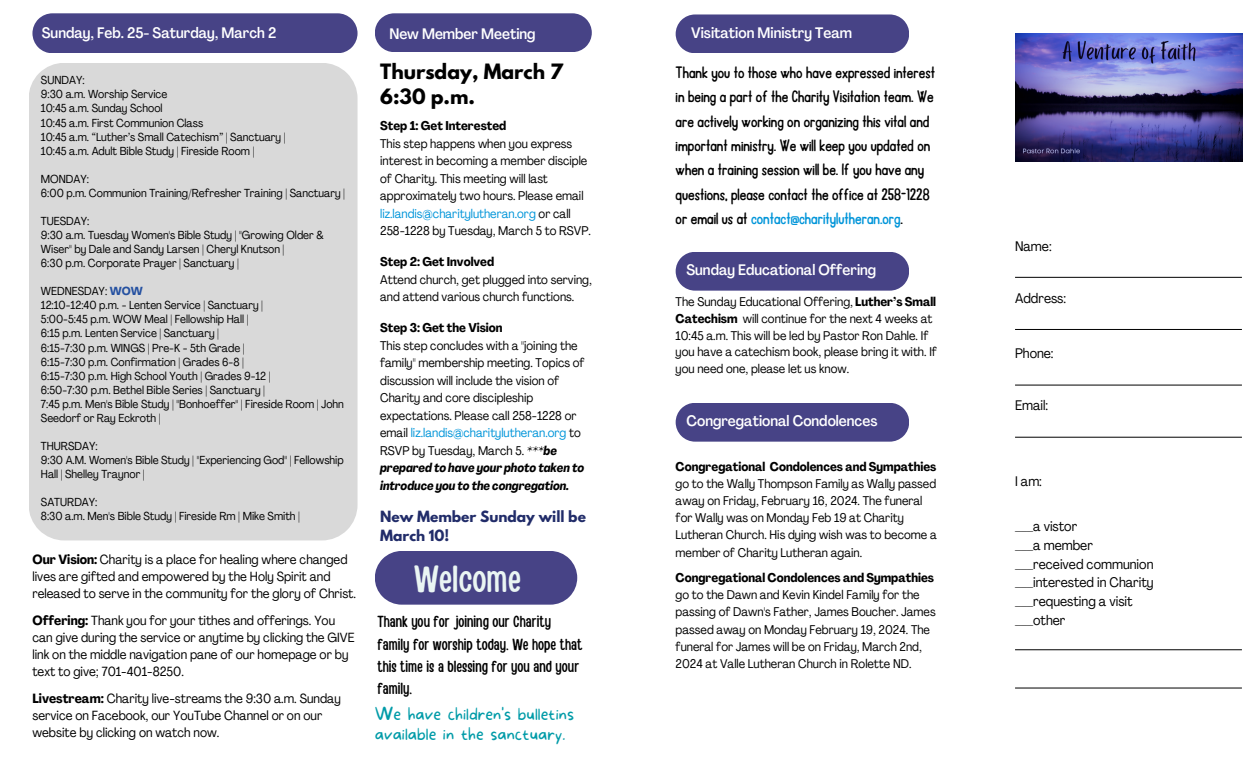
<style>
.page{position:relative;width:1260px;height:765px;background:#fff}
.page>*{position:absolute;margin:0;border:0;box-sizing:border-box;transform-origin:0 0}
.t1{font:37.5px "Handy Casual Condensed";color:#eaf5f3}
.t2{font:700 18.75px/25.2px "League Spartan";color:#000}
.t3{font:17.5px/24.4px "Ballpoint";color:#000}
.t4{font:100 16.88px/19.8px "More Sugar";color:#019ba8}
.t5{font:16px/22.4px "Handy Casual Condensed";color:#000}
.t6{font:500 condensed 15px "Agrandir";color:#fff}
.t7{font:condensed 13.75px "Agrandir";color:#000}
.t8{font:700 13.75px/19.1px "League Spartan";color:#212c69}
.t9{font:condensed 13.12px/16.9px "Agrandir";color:#000}
.t10{font:condensed 12.5px/17.5px "Agrandir";color:#000}
.t11{font:700 condensed 12.5px "Agrandir";color:#000}
.t12{font:condensed 11.5px/14px "Agrandir";color:#000}
.s1{font-weight:700;color:#2551a1}
.s2{font-weight:700}
.s3{color:#0095d9}
.s4{font-weight:700;font-style:italic}
</style>
<div class="page">
<div style="left:32px;top:13px;width:326px;height:40px;background:#474386"></div>
<hr style="left:1015px;top:277px;width:227px;height:1px;background:#000">
<hr style="left:1015px;top:329px;width:227px;height:1px;background:#000">
<hr style="left:1015px;top:385px;width:227px;height:1px;background:#000">
<hr style="left:1015px;top:437px;width:227px;height:1px;background:#000">
<hr style="left:1015px;top:649px;width:227px;height:1px;background:#000">
<hr style="left:1015px;top:688px;width:227px;height:1px;background:#000">
<img style="left:1015px;top:34px;width:227px;height:127px">
<div style="left:676px;top:14px;width:233px;height:39px;background:#474386"></div>
<svg style="left:375px;top:551px;width:202px;height:54px;background:#524e8d"></svg>
<div style="left:676px;top:252px;width:233px;height:39px;background:#474386"></div>
<div style="left:29px;top:63px;width:329px;height:477px;background:#d9d9d9"></div>
<div style="left:375px;top:13px;width:217px;height:39px;background:#474386"></div>
<div style="left:676px;top:403px;width:233px;height:39px;background:#474386"></div>
<p class="t6" style="left:42px;top:26px;width:236px">Sunday, Feb. 25- Saturday, March 2</p>
<p class="t6" style="left:389px;top:28px;width:148px">New Member Meeting</p>
<p class="t12" style="left:41px;top:74px;width:45px">SUNDAY:</p>
<p class="t12" style="left:41px;top:89px;width:128px">9:30 a.m. Worship Service</p>
<p class="t12" style="left:41px;top:103px;width:123px">10:45 a.m. Sunday School</p>
<h6 class="t12" style="left:41px;top:117px;width:164px">10:45 a.m. First Communion Class</h6>
<h1 class="t12" style="left:41px;top:131px;width:246px">10:45 a.m. “Luther’s Small Catechism” | Sanctuary |</h1>
<h5 class="t12" style="left:41px;top:145px;width:215px">10:45 a.m. Adult Bible Study | Fireside Room |</h5>
<h3 class="t12" style="left:41px;top:173px;width:50px">MONDAY:</h3>
<h4 class="t12" style="left:41px;top:187px;width:306px">6:00 p.m. Communion Training/Refresher Training | Sanctuary |</h4>
<h3 class="t12" style="left:41px;top:215px;width:50px">TUESDAY:</h3>
<h4 class="t12" style="left:41px;top:229px;width:284px">9:30 a.m. Tuesday Women's Bible Study | "Growing Older &amp;<br>Wiser" by Dale and Sandy Larsen | Cheryl Knutson |</h4>
<p class="t12" style="left:41px;top:257px;width:199px">6:30 p.m. Corporate Prayer | Sanctuary |</p>
<h4 class="t12" style="left:41px;top:285px;width:103px">WEDNESDAY: <span class="s1">WOW</span></h4>
<p class="t12" style="left:41px;top:299px;width:224px">12:10-12:40 p.m. - Lenten Service | Sanctuary |</p>
<p class="t12" style="left:41px;top:314px;width:209px">5:00-5:45 p.m. WOW Meal | Fellowship Hall |</p>
<p class="t12" style="left:41px;top:328px;width:180px">6:15 p.m. Lenten Service | Sanctuary |</p>
<p class="t12" style="left:41px;top:342px;width:205px">6:15-7:30 p.m. WINGS | Pre-K - 5th Grade |</p>
<p class="t12" style="left:41px;top:356px;width:204px">6:15-7:30 p.m. Confirmation | Grades 6-8 |</p>
<p class="t12" style="left:41px;top:370px;width:231px">6:15-7:30 p.m. High School Youth | Grades 9-12 |</p>
<p class="t12" style="left:41px;top:384px;width:226px">6:50-7:30 p.m. Bethel Bible Series | Sanctuary |</p>
<p class="t12" style="left:41px;top:398px;width:305px">7:45 p.m. Men's Bible Study | "Bonhoeffer" | Fireside Room | John<br>Seedorf or Ray Eckroth |</p>
<p class="t12" style="left:41px;top:440px;width:58px">THURSDAY:</p>
<p class="t12" style="left:41px;top:454px;width:304px">9:30 A.M. Women's Bible Study | "Experiencing God" | Fellowship<br>Hall | Shelley Traynor |</p>
<p class="t12" style="left:41px;top:496px;width:58px">SATURDAY:</p>
<p class="t12" style="left:41px;top:510px;width:261px">8:30 a.m. Men's Bible Study | Fireside Rm | Mike Smith |</p>
<h2 class="t9" style="left:32px;top:552px;width:325px"><span class="s2">Our Vision:</span> Charity is a place for healing where changed lives are gifted and empowered by the Holy Spirit and released to serve in the community for the glory of Christ.</h2>
<p class="t9" style="left:32px;top:613px;width:324px"><span class="s2">Offering:</span> Thank you for your tithes and offerings. You can give during the service or anytime by clicking the GIVE link on the middle navigation pane of our homepage or by text to give; 701-401-8250.</p>
<p class="t9" style="left:32px;top:691px;width:310px"><span class="s2">Livestream:</span> Charity live-streams the 9:30 a.m. Sunday service on Facebook, our YouTube Channel or on our website by clicking on watch now.</p>
<p class="t2" style="left:380px;top:61px;width:184px">Thursday, March 7<br>6:30 p.m.</p>
<p class="t11" style="left:380px;top:121px;width:128px">Step 1: Get Interested</p>
<p class="t10" style="left:380px;top:136px;width:212px">This step happens when you express interest in becoming a member disciple of Charity. This meeting will last approximately two hours. Please email <span class="s3">liz.landis@charitylutheran.org</span> or call 258-1228 by Tuesday, March 5 to RSVP.</p>
<p class="t11" style="left:380px;top:257px;width:116px">Step 2: Get Involved</p>
<p class="t10" style="left:380px;top:272px;width:213px">Attend church, get plugged into serving, and attend various church functions.</p>
<p class="t11" style="left:380px;top:323px;width:124px">Step 3: Get the Vision</p>
<p class="t10" style="left:380px;top:338px;width:206px">This step concludes with a "joining the family" membership meeting. Topics of discussion will include the vision of Charity and core discipleship expectations. Please call 258-1228 or email <span class="s3">liz.landis@charitylutheran.org</span> to RSVP by Tuesday, March 5. <span class="s4">***be prepared to have your photo taken to introduce you to the congregation.</span></p>
<p class="t8" style="left:380px;top:509px;width:207px">New Member Sunday will be<br>March 10!</p>
<p class="t1" style="left:414px;top:554px;width:109px">Welcome</p>
<p class="t5" style="left:377px;top:610px;width:207px">Thank you for joining our Charity family for worship today. We hope that this time is a blessing for you and your family.</p>
<p class="t4" style="left:375px;top:705px;width:201px">We have children's bulletins available in the sanctuary.</p>
<p class="t6" style="left:691px;top:26px;width:162px">Visitation Ministry Team</p>
<p class="t3" style="left:676px;top:61px;width:261px">Thank you to those who have expressed interest in being a part of the Charity Visitation team. We are actively working on organizing this vital and important ministry. We will keep you updated on when a training session will be. If you have any questions, please contact the office at 258-1228 or email us at <span class="s3">contact@charitylutheran.org</span>.</p>
<p class="t6" style="left:686px;top:264px;width:191px">Sunday Educational Offering</p>
<p class="t10" style="left:676px;top:294px;width:263px;line-height:16.9px">The Sunday Educational Offering, <span class="s2">Luther’s Small Catechism</span> will continue for the next 4 weeks at 10:45 a.m. This will be led by Pastor Ron Dahle. If you have a catechism book, please bring it with. If you need one, please let us know.</p>
<p class="t6" style="left:686px;top:415px;width:192px">Congregational Condolences</p>
<p class="t10" style="left:676px;top:459px;width:263px"><span class="s2">Congregational Condolences and Sympathies </span>go to the Wally Thompson Family as Wally passed away on Friday, February 16, 2024. The funeral for Wally was on Monday Feb 19 at Charity Lutheran Church. His dying wish was to become a member of Charity Lutheran again.</p>
<p class="t10" style="left:676px;top:570px;width:262px"><span class="s2">Congregational Condolences and Sympathies </span>go to the Dawn and Kevin Kindel Family for the passing of Dawn's Father, James Boucher. James passed away on Monday February 19, 2024. The funeral for James will be on Friday, March 2nd, 2024 at Valle Lutheran Church in Rolette ND.</p>
<h4 class="t7" style="left:1015px;top:240px;width:38px">Name:</h4>
<h4 class="t7" style="left:1015px;top:292px;width:53px">Address:</h4>
<p class="t7" style="left:1015px;top:348px;width:40px">Phone:</p>
<p class="t7" style="left:1015px;top:400px;width:35px">Email:</p>
<p class="t7" style="left:1015px;top:475px;width:28px">I am:</p>
<p class="t7" style="left:1015px;top:521px;width:64px">___a vistor</p>
<p class="t7" style="left:1015px;top:540px;width:79px">___a member</p>
<p class="t7" style="left:1015px;top:558px;width:140px">___received communion</p>
<p class="t7" style="left:1015px;top:577px;width:140px">___interested in Charity</p>
<p class="t7" style="left:1015px;top:596px;width:119px">___requesting a visit</p>
<p class="t7" style="left:1015px;top:615px;width:52px">___other</p>
</div>
